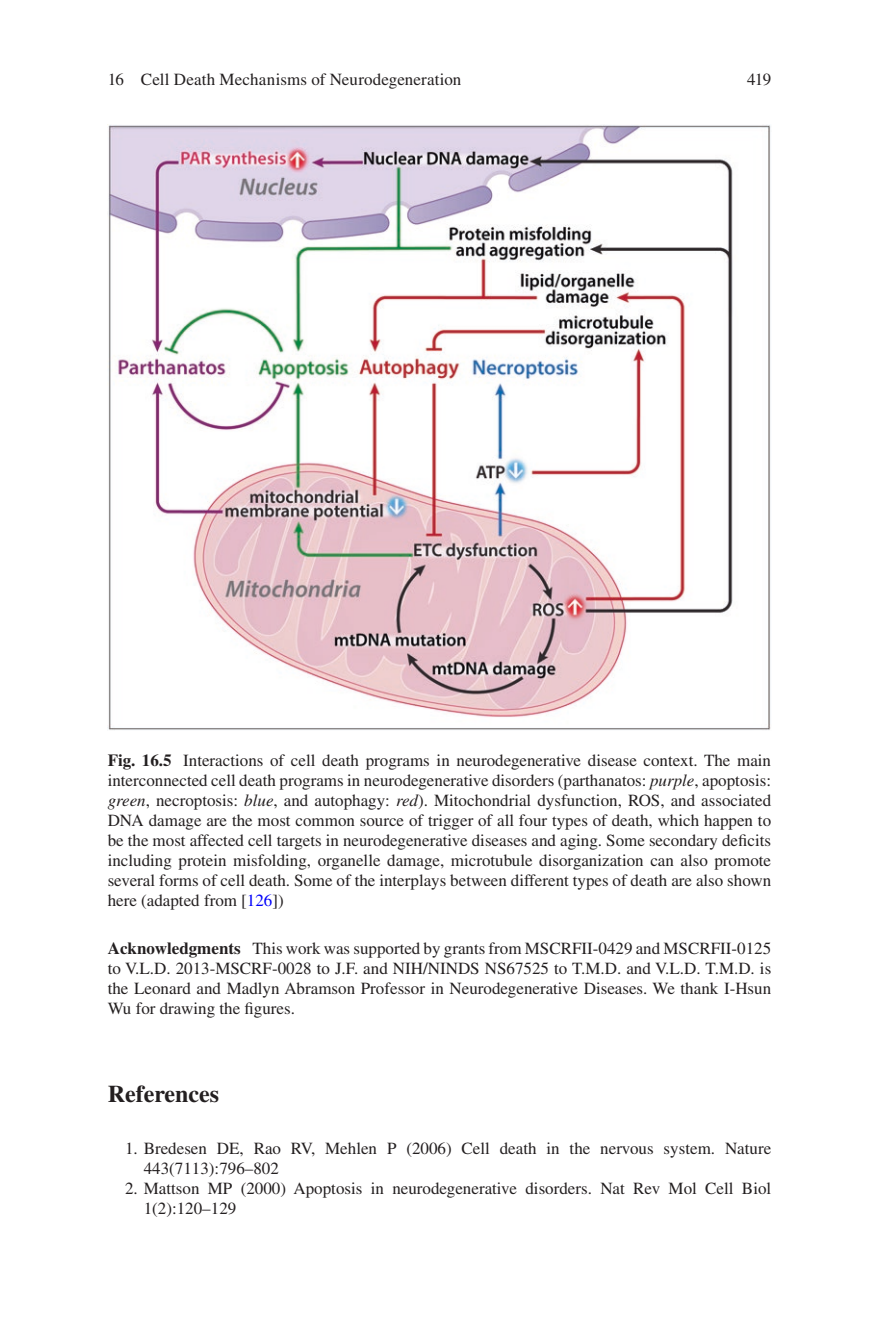
<style>
.page{position:relative;width:879px;height:1333px;background:#fff}
.page>*{position:absolute;margin:0;border:0;box-sizing:border-box;transform-origin:0 0}
.t1{font:700 24px "Xnldyh Times LT Std";color:#231f20}
.t2{font:17px/20px "Lswxrg Times LT Std";color:#231f20;text-align:justify}
.t3{font:17px "Yfgmcd Times LT Std";letter-spacing:.005em;color:#231f20}
.s1{font-family:"Xnldyh Times LT Std";font-weight:700}
.s2{font-family:"Nsnwnv Times LT Std";font-style:italic}
.s3{color:#0000fa}
</style>
<div class="page">
<img style="left:108px;top:125px;width:663px;height:605px">
<p class="t3" style="left:108px;top:70px;width:355px">16 Cell Death Mechanisms of Neurodegeneration</p>
<p class="t2" style="left:747px;top:69px;width:25px">419</p>
<p class="t2" style="left:108px;top:750px;width:665px"><span class="s1">Fig. 16.5</span> Interactions of cell death programs in neurodegenerative disease context. The main interconnected cell death programs in neurodegenerative disorders (parthanatos: <span class="s2">purple</span>, apoptosis: <span class="s2">green</span>, necroptosis: <span class="s2">blue</span>, and autophagy: <span class="s2">red</span>). Mitochondrial dysfunction, ROS, and associated DNA damage are the most common source of trigger of all four types of death, which happen to be the most affected cell targets in neurodegenerative diseases and aging. Some secondary deficits including protein misfolding, organelle damage, microtubule disorganization can also promote several forms of cell death. Some of the interplays between different types of death are also shown here (adapted from [<span class="s3">126</span>])</p>
<p class="t2" style="left:108px;top:938px;width:665px"><span class="s1">Acknowledgments</span> This work was supported by grants from MSCRFII-0429 and MSCRFII-0125 to V.L.D. 2013-MSCRF-0028 to J.F. and NIH/NINDS NS67525 to T.M.D. and V.L.D. T.M.D. is the Leonard and Madlyn Abramson Professor in Neurodegenerative Diseases. We thank I-Hsun Wu for drawing the figures.</p>
<h1 class="t1" style="left:108px;top:1079px;width:113px">References</h1>
<p class="t2" style="left:144px;top:1138px;width:629px;text-indent:-19px">1. Bredesen DE, Rao RV, Mehlen P (2006) Cell death in the nervous system. Nature<br>443(7113):796–802</p>
<p class="t2" style="left:144px;top:1178px;width:629px;text-indent:-19px">2. Mattson MP (2000) Apoptosis in neurodegenerative disorders. Nat Rev Mol Cell Biol<br>1(2):120–129</p>
</div>
